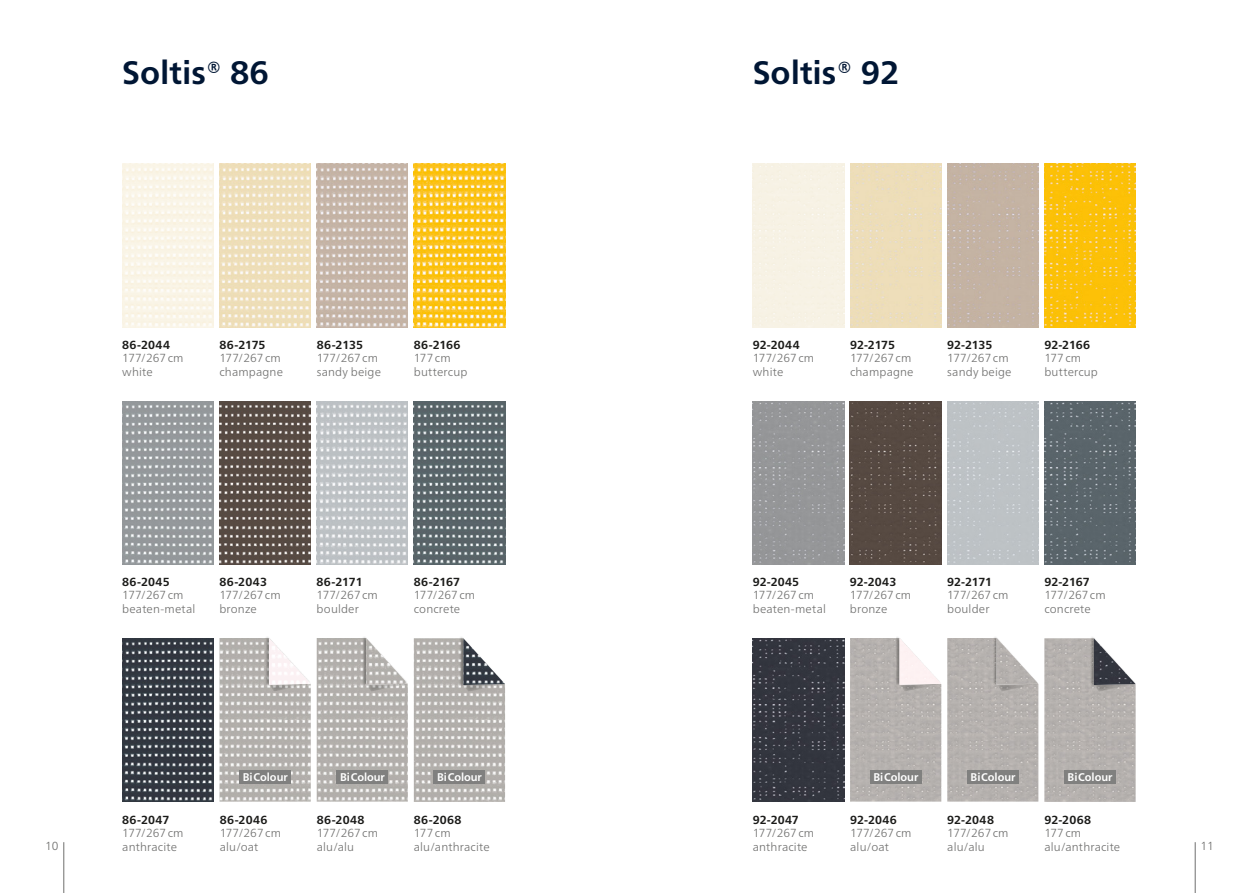
<style>
.page{position:relative;width:1259px;height:893px;background:#fff}
.page>*{position:absolute;margin:0;border:0;box-sizing:border-box;transform-origin:0 0}
.t1{font:700 32.4px "Frutiger Neue LTW1 G";color:#001634}
.t2{font:300 11.7px/13.5px "Frutiger Neue LTW1 G";letter-spacing:.01em;color:#6f6f6e}
.t3{font:700 11.7px "Frutiger Neue LTW1 G";letter-spacing:.01em;color:#1a1a18}
.t4{font:700 11.25px "Frutiger Neue LTW1 G";letter-spacing:-.005em;color:#fff}
</style>
<div class="page">
<hr style="left:63px;top:842px;width:1px;height:51px;background:#6f6f6e">
<hr style="left:1194px;top:842px;width:1px;height:51px;background:#6f6f6e">
<img style="left:122px;top:164px;width:91px;height:163px">
<img style="left:414px;top:164px;width:91px;height:163px">
<img style="left:317px;top:164px;width:91px;height:163px">
<img style="left:219px;top:164px;width:92px;height:163px">
<img style="left:122px;top:401px;width:91px;height:164px">
<img style="left:414px;top:401px;width:91px;height:164px">
<img style="left:317px;top:401px;width:91px;height:164px">
<img style="left:219px;top:401px;width:92px;height:164px">
<img style="left:122px;top:638px;width:91px;height:164px">
<img style="left:414px;top:638px;width:91px;height:164px">
<div style="left:459px;top:635px;width:46px;height:51px;background:#1a1a18;opacity:.35"></div>
<svg style="left:463px;top:685px;width:42px;height:7px"></svg>
<img style="left:463px;top:638px;width:42px;height:47px">
<div style="left:434px;top:770px;width:51px;height:13px;background:#80807f"></div>
<img style="left:317px;top:638px;width:91px;height:164px">
<div style="left:362px;top:635px;width:46px;height:51px;background:#1a1a18;opacity:.35"></div>
<svg style="left:366px;top:685px;width:42px;height:6px"></svg>
<img style="left:366px;top:638px;width:42px;height:47px">
<div style="left:337px;top:770px;width:51px;height:13px;background:#80807f"></div>
<img style="left:219px;top:638px;width:92px;height:164px">
<div style="left:265px;top:635px;width:46px;height:51px;background:#1a1a18;opacity:.35"></div>
<svg style="left:269px;top:685px;width:42px;height:6px"></svg>
<img style="left:269px;top:638px;width:42px;height:47px">
<div style="left:240px;top:770px;width:51px;height:13px;background:#80807f"></div>
<div style="left:753px;top:164px;width:91px;height:163px;background:#f7f2e4"></div>
<img style="left:1044px;top:164px;width:91px;height:163px">
<div style="left:947px;top:164px;width:91px;height:163px;background:#c4b3a3"></div>
<div style="left:850px;top:164px;width:91px;height:163px;background:#eddeba"></div>
<div style="left:753px;top:401px;width:91px;height:164px;background:#959698"></div>
<img style="left:1044px;top:401px;width:91px;height:164px">
<div style="left:947px;top:401px;width:91px;height:164px;background:#bdc2c5"></div>
<div style="left:850px;top:401px;width:91px;height:164px;background:#564942"></div>
<img style="left:753px;top:638px;width:91px;height:164px">
<img style="left:1044px;top:638px;width:91px;height:164px">
<div style="left:1090px;top:635px;width:46px;height:51px;background:#1a1a18;opacity:.35"></div>
<svg style="left:1093px;top:685px;width:42px;height:7px"></svg>
<img style="left:1093px;top:638px;width:42px;height:47px">
<div style="left:1064px;top:770px;width:51px;height:13px;background:#80807f"></div>
<img style="left:947px;top:638px;width:91px;height:164px">
<div style="left:992px;top:635px;width:46px;height:51px;background:#1a1a18;opacity:.35"></div>
<svg style="left:996px;top:685px;width:42px;height:6px"></svg>
<img style="left:996px;top:638px;width:42px;height:47px">
<div style="left:967px;top:770px;width:51px;height:13px;background:#80807f"></div>
<div style="left:850px;top:638px;width:91px;height:164px;background:#b5b1ae"></div>
<div style="left:895px;top:635px;width:46px;height:51px;background:#1a1a18;opacity:.35"></div>
<svg style="left:899px;top:685px;width:42px;height:6px"></svg>
<img style="left:899px;top:638px;width:42px;height:47px">
<div style="left:870px;top:770px;width:51px;height:13px;background:#80807f"></div>
<h1 class="t1" style="left:122px;top:54px;width:148px">Soltis® 86</h1>
<h1 class="t1" style="left:753px;top:54px;width:148px">Soltis® 92</h1>
<p class="t3" style="left:122px;top:338px;width:49px">86-2044</p>
<p class="t2" style="left:122px;top:351px;width:63px">177/267cm white</p>
<p class="t3" style="left:219px;top:338px;width:48px">86-2175</p>
<p class="t2" style="left:219px;top:351px;width:65px">177/267cm champagne</p>
<p class="t3" style="left:317px;top:338px;width:48px">86-2135</p>
<p class="t2" style="left:317px;top:351px;width:66px">177/267cm sandy beige</p>
<p class="t3" style="left:414px;top:338px;width:48px">86-2166</p>
<p class="t2" style="left:414px;top:351px;width:55px">177cm buttercup</p>
<p class="t3" style="left:753px;top:338px;width:48px">92-2044</p>
<p class="t2" style="left:753px;top:351px;width:63px">177/267cm white</p>
<p class="t3" style="left:850px;top:338px;width:47px">92-2175</p>
<p class="t2" style="left:850px;top:351px;width:65px">177/267cm champagne</p>
<p class="t3" style="left:947px;top:338px;width:47px">92-2135</p>
<p class="t2" style="left:947px;top:351px;width:66px">177/267cm sandy beige</p>
<p class="t3" style="left:1044px;top:338px;width:47px">92-2166</p>
<p class="t2" style="left:1044px;top:351px;width:55px">177cm buttercup</p>
<p class="t3" style="left:122px;top:575px;width:49px">86-2045</p>
<p class="t2" style="left:122px;top:588px;width:75px">177/267cm beaten-metal</p>
<p class="t3" style="left:219px;top:575px;width:49px">86-2043</p>
<p class="t2" style="left:219px;top:588px;width:63px">177/267cm bronze</p>
<p class="t3" style="left:317px;top:575px;width:48px">86-2171</p>
<p class="t2" style="left:317px;top:588px;width:63px">177/267cm boulder</p>
<p class="t3" style="left:414px;top:575px;width:48px">86-2167</p>
<p class="t2" style="left:414px;top:588px;width:63px">177/267cm concrete</p>
<p class="t3" style="left:753px;top:575px;width:48px">92-2045</p>
<p class="t2" style="left:753px;top:588px;width:75px">177/267cm beaten-metal</p>
<p class="t3" style="left:850px;top:575px;width:48px">92-2043</p>
<p class="t2" style="left:850px;top:588px;width:63px">177/267cm bronze</p>
<p class="t3" style="left:947px;top:575px;width:47px">92-2171</p>
<p class="t2" style="left:947px;top:588px;width:63px">177/267cm boulder</p>
<p class="t3" style="left:1044px;top:575px;width:47px">92-2167</p>
<p class="t2" style="left:1044px;top:588px;width:63px">177/267cm concrete</p>
<p class="t4" style="left:243px;top:770px;width:46px">BiColour</p>
<p class="t4" style="left:340px;top:770px;width:46px">BiColour</p>
<p class="t4" style="left:437px;top:770px;width:46px">BiColour</p>
<p class="t4" style="left:873px;top:770px;width:46px">BiColour</p>
<p class="t4" style="left:970px;top:770px;width:46px">BiColour</p>
<p class="t4" style="left:1067px;top:770px;width:46px">BiColour</p>
<p class="t3" style="left:122px;top:813px;width:49px">86-2047</p>
<p class="t2" style="left:122px;top:826px;width:63px">177/267cm anthracite</p>
<p class="t3" style="left:753px;top:813px;width:48px">92-2047</p>
<p class="t2" style="left:753px;top:826px;width:63px">177/267cm anthracite</p>
<p class="t3" style="left:220px;top:813px;width:49px">86-2046</p>
<p class="t2" style="left:220px;top:826px;width:63px">177/267cm alu/oat</p>
<p class="t3" style="left:317px;top:813px;width:49px">86-2048</p>
<p class="t2" style="left:317px;top:826px;width:63px">177/267cm alu/alu</p>
<p class="t3" style="left:414px;top:813px;width:49px">86-2068</p>
<p class="t2" style="left:414px;top:826px;width:77px">177cm alu/anthracite</p>
<p class="t3" style="left:850px;top:813px;width:48px">92-2046</p>
<p class="t2" style="left:850px;top:826px;width:63px">177/267cm alu/oat</p>
<p class="t3" style="left:947px;top:813px;width:48px">92-2048</p>
<p class="t2" style="left:947px;top:826px;width:63px">177/267cm alu/alu</p>
<p class="t3" style="left:1044px;top:813px;width:48px">92-2068</p>
<p class="t2" style="left:1044px;top:826px;width:77px">177cm alu/anthracite</p>
<p class="t2" style="left:45px;top:839px;width:15px">10</p>
<p class="t2" style="left:1200px;top:839px;width:15px">11</p>
</div>
